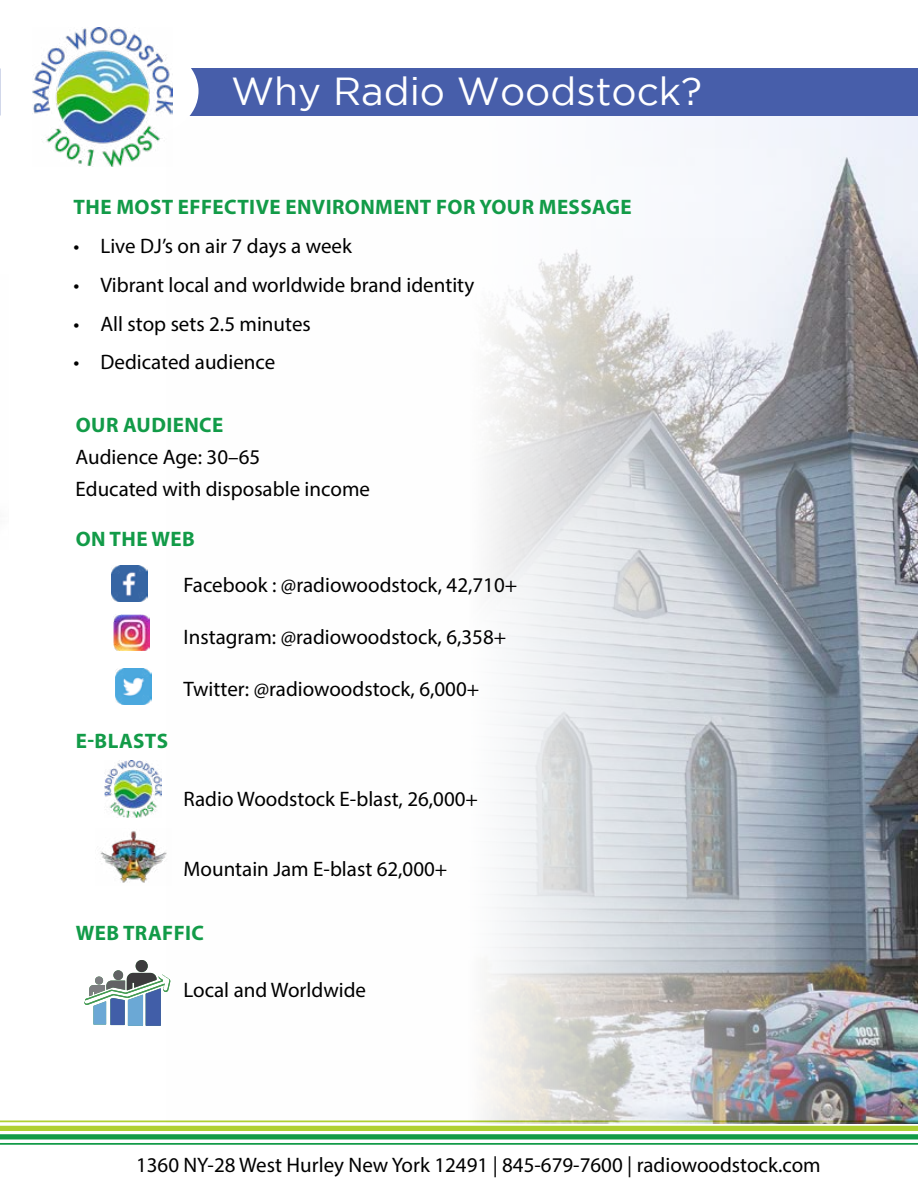
<style>
.page{position:relative;width:918px;height:1188px;background:#fff}
.page>*{position:absolute;margin:0;border:0;box-sizing:border-box;transform-origin:0 0}
.t1{font:39px "Gotham";color:#fff}
.t2{font:21px/32px "Myriad Pro";color:#000}
.t3{font:700 21px "Myriad Pro";letter-spacing:.02em;color:#129b48}
</style>
<div class="page">
<hr style="left:0;top:1120px;width:918px;height:2px;background:#afd032">
<div style="left:0;top:1126px;width:918px;height:5px;background:#afd032"></div>
<div style="left:0;top:1134px;width:918px;height:5px;background:#129b48"></div>
<hr style="left:0;top:1143px;width:918px;height:2px;background:#129b48">
<img style="left:166px;top:116px;width:752px;height:1007px">
<div style="left:136px;top:68px;width:782px;height:48px;background:#475eaa"></div>
<div style="left:94px;top:47px;width:105px;height:88px;background:#fff;border-radius:50%"></div>
<img style="left:32px;top:27px;width:140px;height:140px">
<img style="left:104px;top:760px;width:57px;height:57px">
<img style="left:100px;top:828px;width:72px;height:57px">
<svg style="left:84px;top:960px;width:87px;height:66px"></svg>
<img style="left:111px;top:565px;width:36px;height:36px">
<img style="left:113px;top:615px;width:37px;height:36px">
<img style="left:115px;top:669px;width:37px;height:36px">
<h1 class="t1" style="left:231px;top:70px;width:473px">Why Radio Woodstock?</h1>
<p class="t3" style="left:74px;top:194px;width:560px">THE MOST EFFECTIVE ENVIRONMENT FOR YOUR MESSAGE</p>
<p class="t2" style="left:73px;top:230px;width:280px">• Live DJ’s on air 7 days a week</p>
<p class="t2" style="left:73px;top:269px;width:402px">• Vibrant local and worldwide brand identity</p>
<p class="t2" style="left:73px;top:307px;width:239px">• All stop sets 2.5 minutes</p>
<p class="t2" style="left:73px;top:346px;width:203px">• Dedicated audience</p>
<p class="t3" style="left:76px;top:411px;width:149px">OUR AUDIENCE</p>
<p class="t2" style="left:76px;top:441px;width:296px">Audience Age: 30–65<br>Educated with disposable income</p>
<p class="t3" style="left:76px;top:526px;width:121px">ON THE WEB</p>
<p class="t2" style="left:184px;top:568px;width:335px">Facebook : @radiowoodstock, 42,710+</p>
<p class="t2" style="left:184px;top:621px;width:324px">Instagram: @radiowoodstock, 6,358+</p>
<p class="t2" style="left:184px;top:673px;width:297px">Twitter: @radiowoodstock, 6,000+</p>
<p class="t3" style="left:76px;top:728px;width:94px">E-BLASTS</p>
<p class="t2" style="left:184px;top:782px;width:296px">Radio Woodstock E-blast, 26,000+</p>
<p class="t2" style="left:184px;top:853px;width:265px">Mountain Jam E-blast 62,000+</p>
<p class="t3" style="left:76px;top:919px;width:130px">WEB TRAFFIC</p>
<p class="t2" style="left:184px;top:974px;width:184px">Local and Worldwide</p>
<p class="t2" style="left:136px;top:1149px;width:686px">1360 NY-28 West Hurley New York 12491 | 845-679-7600 | radiowoodstock.com</p>
</div>
